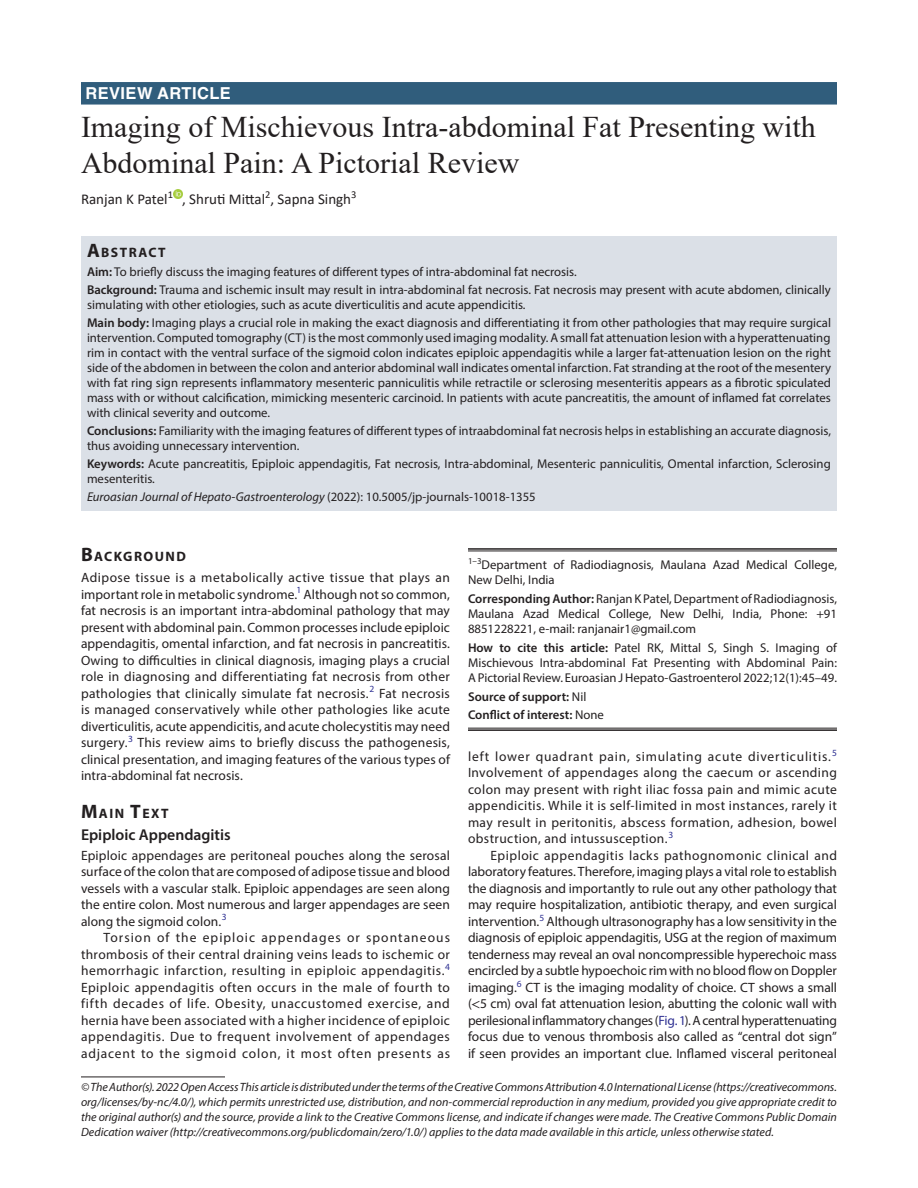
<style>
.page{position:relative;width:918px;height:1188px;background:#fff}
.page>*{position:absolute;margin:0;border:0;box-sizing:border-box;transform-origin:0 0}
.t1{font:30px/36px "Times New Roman";color:#231f20}
.ArticleType{font:700 16.5px "Helvetica LT Std";letter-spacing:.025em;color:#fff}
.Head-2{font:600 15.75px "Myriad Pro";color:#231f20}
.AuthorName{font:15px "Calibri";color:#231f20}
.Head-1-first{font:700 13.65px "Myriad Pro";letter-spacing:.105em;color:#231f20}
.AbstractTitle{font:700 13.65px "Myriad Pro";letter-spacing:.105em;color:#231f20}
.Head-1{font:700 13.65px "Myriad Pro";color:#231f20}
.Para-Indent{font:13.5px/16.5px "Myriad Pro";letter-spacing:.03em;color:#231f20;text-align:justify}
.Para-NoIndent{font:13.5px/16.5px "Myriad Pro";letter-spacing:.005em;color:#231f20;text-align:justify}
.Abstract-Para-first{font:12.75px/15px "Myriad Pro";color:#231f20}
.How_to_Cite{font:12.75px/15.3px "Myriad Pro";color:#231f20;text-align:justify}
.Corresponding_Author{font:12.75px/15.3px "Myriad Pro";color:#231f20;text-align:justify}
.Keywords{font:12.75px/15px "Myriad Pro";color:#231f20}
.JT_DOI{font:italic 12.75px "Myriad Pro";color:#231f20}
.Affiliation-first{font:12.75px/15.3px "Myriad Pro";color:#231f20}
.COI{font:600 12.75px "Myriad Pro";color:#231f20}
.Source{font:600 12.75px "Myriad Pro";color:#231f20}
.FootNote{font:italic 12px/15px "Myriad Pro";color:#231f20;text-align:justify}
.s1{font-size:19.5px}
.s2{font-weight:600}
.s3{font-style:normal}
.s4{font-weight:400}
.s5{font-family:"STIX General"}
.s6{color:#2e3092}
</style>
<div class="page">
<div style="left:81px;top:82px;width:756px;height:23px;background:#305d7c"></div>
<div style="left:81px;top:236px;width:756px;height:26px;background:#dbe0e7"></div>
<div style="left:81px;top:261px;width:756px;height:24px;background:#dbe0e7"></div>
<div style="left:81px;top:279px;width:756px;height:39px;background:#dbe0e7"></div>
<div style="left:81px;top:312px;width:756px;height:114px;background:#dbe0e7"></div>
<div style="left:81px;top:420px;width:756px;height:39px;background:#dbe0e7"></div>
<div style="left:81px;top:453px;width:756px;height:39px;background:#dbe0e7"></div>
<div style="left:81px;top:486px;width:756px;height:24px;background:#dbe0e7"></div>
<svg style="left:173px;top:189px;width:9px;height:9px"></svg>
<hr style="left:468px;top:548px;width:369px;height:2px;background:#231f20">
<hr style="left:468px;top:551px;width:369px;height:1px;background:#231f20">
<hr style="left:468px;top:728px;width:369px;height:1px;background:#231f20">
<hr style="left:468px;top:729px;width:369px;height:2px;background:#231f20">
<hr style="left:81px;top:1077px;width:144px;height:1px;background:#231f20">
<p class="ArticleType" style="left:86px;top:83px;width:147px">REVIEW ARTICLE</p>
<p class="t1" style="left:81px;top:108px;width:736px">Imaging of Mischievous Intra-abdominal Fat Presenting with<br>Abdominal Pain: A Pictorial Review</p>
<p class="AuthorName" style="left:81px;top:189px;width:277px">Ranjan K Patel<sup>1</sup> , Shruti Mittal<sup>2</sup>, Sapna Singh<sup>3</sup></p>
<p class="AbstractTitle" style="left:87px;top:243px;width:80px"><span class="s1">A</span>BSTRACT</p>
<p class="Abstract-Para-first" style="left:87px;top:264px;width:491px"><span class="s2">Aim:</span> To briefly discuss the imaging features of different types of intra-abdominal fat necrosis.</p>
<p class="Abstract-Para-first" style="left:87px;top:282px;width:745px"><span class="s2">Background:</span> Trauma and ischemic insult may result in intra-abdominal fat necrosis. Fat necrosis may present with acute abdomen, clinically simulating with other etiologies, such as acute diverticulitis and acute appendicitis.</p>
<p class="Abstract-Para-first" style="left:87px;top:315px;width:746px;text-align:justify"><span class="s2">Main body:</span> Imaging plays a crucial role in making the exact diagnosis and differentiating it from other pathologies that may require surgical intervention. Computed tomography (CT) is the most commonly used imaging modality. A small fat attenuation lesion with a hyperattenuating rim in contact with the ventral surface of the sigmoid colon indicates epiploic appendagitis while a larger fat-attenuation lesion on the right side of the abdomen in between the colon and anterior abdominal wall indicates omental infarction. Fat stranding at the root of the mesentery with fat ring sign represents inflammatory mesenteric panniculitis while retractile or sclerosing mesenteritis appears as a fibrotic spiculated mass with or without calcification, mimicking mesenteric carcinoid. In patients with acute pancreatitis, the amount of inflamed fat correlates with clinical severity and outcome.</p>
<p class="Abstract-Para-first" style="left:87px;top:423px;width:746px"><span class="s2">Conclusions:</span> Familiarity with the imaging features of different types of intraabdominal fat necrosis helps in establishing an accurate diagnosis, thus avoiding unnecessary intervention.</p>
<p class="Keywords" style="left:87px;top:456px;width:745px"><span class="s2">Keywords:</span> Acute pancreatitis, Epiploic appendagitis, Fat necrosis, Intra-abdominal, Mesenteric panniculitis, Omental infarction, Sclerosing mesenteritis.</p>
<p class="JT_DOI" style="left:87px;top:489px;width:450px">Euroasian Journal of Hepato-Gastroenterology <span class="s3">(2022): 10.5005/jp-journals-10018-1355</span></p>
<p class="Head-1-first" style="left:81px;top:548px;width:106px"><span class="s1">B</span>ACKGROUND</p>
<p class="Para-NoIndent" style="left:81px;top:569px;width:371px">Adipose tissue is a metabolically active tissue that plays an important role in metabolic syndrome.<sup>1</sup> Although not so common, fat necrosis is an important intra-abdominal pathology that may present with abdominal pain. Common processes include epiploic appendagitis, omental infarction, and fat necrosis in pancreatitis.<br>Owing to difficulties in clinical diagnosis, imaging plays a crucial role in diagnosing and differentiating fat necrosis from other pathologies that clinically simulate fat necrosis.<sup>2</sup> Fat necrosis is managed conservatively while other pathologies like acute diverticulitis, acute appendicitis, and acute cholecystitis may need surgery.<sup>3</sup> This review aims to briefly discuss the pathogenesis, clinical presentation, and imaging features of the various types of intra-abdominal fat necrosis.</p>
<p class="Head-1" style="left:81px;top:804px;width:89px"><span class="s1">M</span>AIN <span class="s1">T</span>EXT</p>
<p class="Head-2" style="left:81px;top:825px;width:151px">Epiploic Appendagitis</p>
<p class="Para-NoIndent" style="left:81px;top:847px;width:371px">Epiploic appendages are peritoneal pouches along the serosal surface of the colon that are composed of adipose tissue and blood vessels with a vascular stalk. Epiploic appendages are seen along the entire colon. Most numerous and larger appendages are seen along the sigmoid colon.<sup>3</sup></p>
<p class="Para-Indent" style="left:81px;top:929px;width:371px;text-indent:22px">Torsion of the epiploic appendages or spontaneous thrombosis of their central draining veins leads to ischemic or hemorrhagic infarction, resulting in epiploic appendagitis.<sup>4<br></sup>Epiploic appendagitis often occurs in the male of fourth to fifth decades of life. Obesity, unaccustomed exercise, and hernia have been associated with a higher incidence of epiploic appendagitis. Due to frequent involvement of appendages adjacent to the sigmoid colon, it most often presents as</p>
<p class="Affiliation-first" style="left:468px;top:557px;width:370px"><sup>1–3</sup>Department of Radiodiagnosis, Maulana Azad Medical College,<br>New Delhi, India</p>
<p class="Corresponding_Author" style="left:468px;top:591px;width:371px"><span class="s2">Corresponding Author:</span> Ranjan K Patel, Department of Radiodiagnosis, Maulana Azad Medical College, New Delhi, India, Phone: +91<br>8851228221, e-mail: ranjanair1@gmail.com</p>
<p class="How_to_Cite" style="left:468px;top:640px;width:371px"><span class="s2">How to cite this article:</span> Patel RK, Mittal S, Singh S. Imaging of Mischievous Intra-abdominal Fat Presenting with Abdominal Pain:<br>A Pictorial Review. Euroasian J Hepato-Gastroenterol 2022;12(1):45–49.</p>
<p class="Source" style="left:468px;top:688px;width:120px">Source of support: <span class="s4">Nil</span></p>
<p class="COI" style="left:468px;top:707px;width:137px">Conflict of interest: <span class="s4">None</span></p>
<p class="Para-Indent" style="left:468px;top:748px;width:371px">left lower quadrant pain, simulating acute diverticulitis.<sup>5<br></sup>Involvement of appendages along the caecum or ascending colon may present with right iliac fossa pain and mimic acute appendicitis. While it is self-limited in most instances, rarely it may result in peritonitis, abscess formation, adhesion, bowel obstruction, and intussusception.<sup>3</sup></p>
<p class="Para-Indent" style="left:468px;top:847px;width:371px;text-indent:22px">Epiploic appendagitis lacks pathognomonic clinical and laboratory features. Therefore, imaging plays a vital role to establish the diagnosis and importantly to rule out any other pathology that may require hospitalization, antibiotic therapy, and even surgical intervention.<sup>5</sup> Although ultrasonography has a low sensitivity in the diagnosis of epiploic appendagitis, USG at the region of maximum tenderness may reveal an oval noncompressible hyperechoic mass encircled by a subtle hypoechoic rim with no blood flow on Doppler imaging.<sup>6</sup> CT is the imaging modality of choice. CT shows a small (<span class="s5">&lt;</span>5 cm) oval fat attenuation lesion, abutting the colonic wall with perilesional inflammatory changes (<span class="s6">Fig. 1</span>). A central hyperattenuating focus due to venous thrombosis also called as “central dot sign” if seen provides an important clue. Inflamed visceral peritoneal</p>
<p class="FootNote" style="left:81px;top:1079px;width:758px">© The Author(s). 2022 Open Access This article is distributed under the terms of the Creative Commons Attribution 4.0 International License (https://creativecommons. org/licenses/by-nc/4.0/), which permits unrestricted use, distribution, and non-commercial reproduction in any medium, provided you give appropriate credit to the original author(s) and the source, provide a link to the Creative Commons license, and indicate if changes were made. The Creative Commons Public Domain Dedication waiver (http://creativecommons.org/publicdomain/zero/1.0/) applies to the data made available in this article, unless otherwise stated.</p>
</div>
